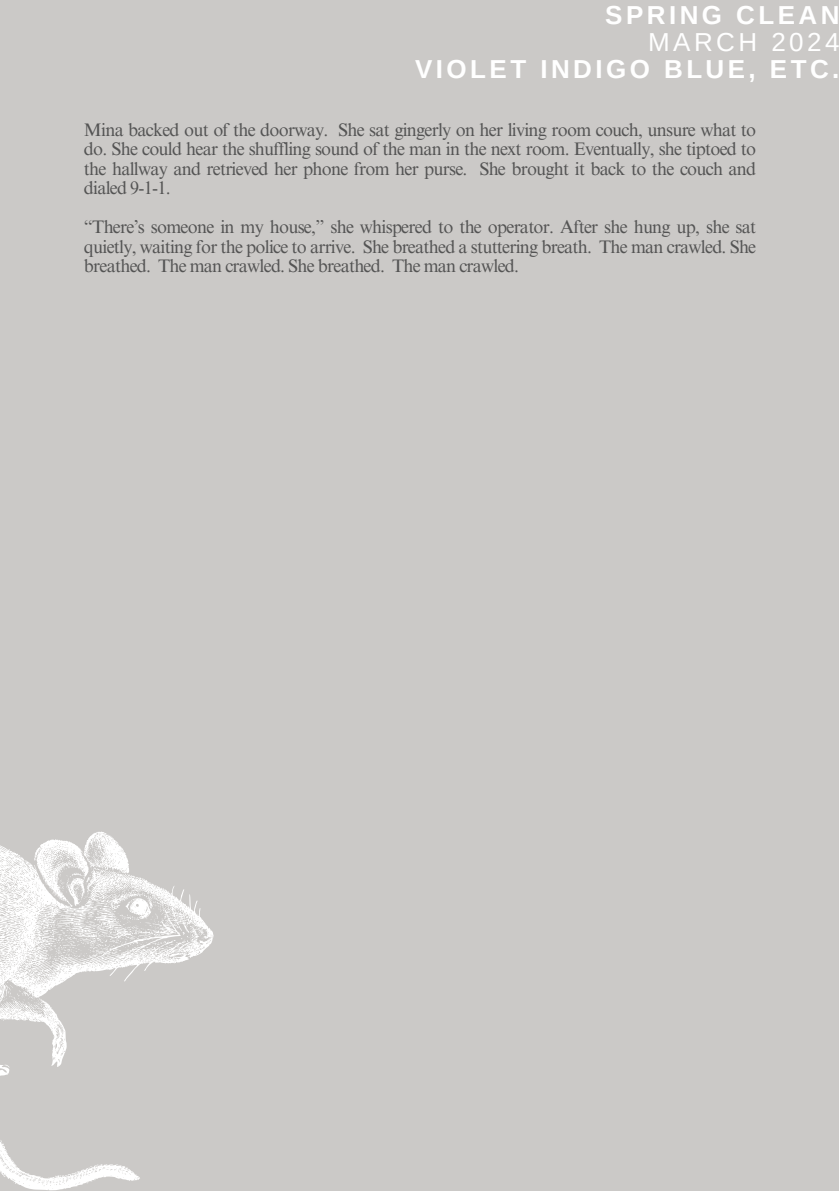
<style>
.page{position:relative;width:839px;height:1191px;background:#fff}
.page>*{position:absolute;margin:0;border:0;box-sizing:border-box;transform-origin:0 0}
.t1{font:700 26px "Arimo";letter-spacing:.13em;color:#fff}
.t2{font:26px "Arimo";letter-spacing:.13em;color:#fff}
.t3{font:18.2px/19.6px "Times NRMT Pro";letter-spacing:-.04em;color:#545454;text-align:justify}
</style>
<div class="page">
<div style="left:0;top:0;width:838px;height:1191px;background:#cbc9c7"></div>
<svg style="left:0;top:831px;width:213px;height:360px"></svg>
<h1 class="t1" style="left:605px;top:1px;width:236px">SPRING CLEAN</h1>
<h1 class="t2" style="left:648px;top:28px;width:193px">MARCH 2024</h1>
<h1 class="t1" style="left:415px;top:55px;width:426px">VIOLET INDIGO BLUE, ETC.</h1>
<p class="t3" style="left:84px;top:122px;width:673px">Mina backed out of the doorway. She sat gingerly on her living room couch, unsure what to do. She could hear the shuffling sound of the man in the next room. Eventually, she tiptoed to the hallway and retrieved her phone from her purse. She brought it back to the couch and dialed 9-1-1.</p>
<p class="t3" style="left:84px;top:220px;width:673px">“There’s someone in my house,” she whispered to the operator. After she hung up, she sat quietly, waiting for the police to arrive. She breathed a stuttering breath. The man crawled. She breathed. The man crawled. She breathed. The man crawled.</p>
</div>
